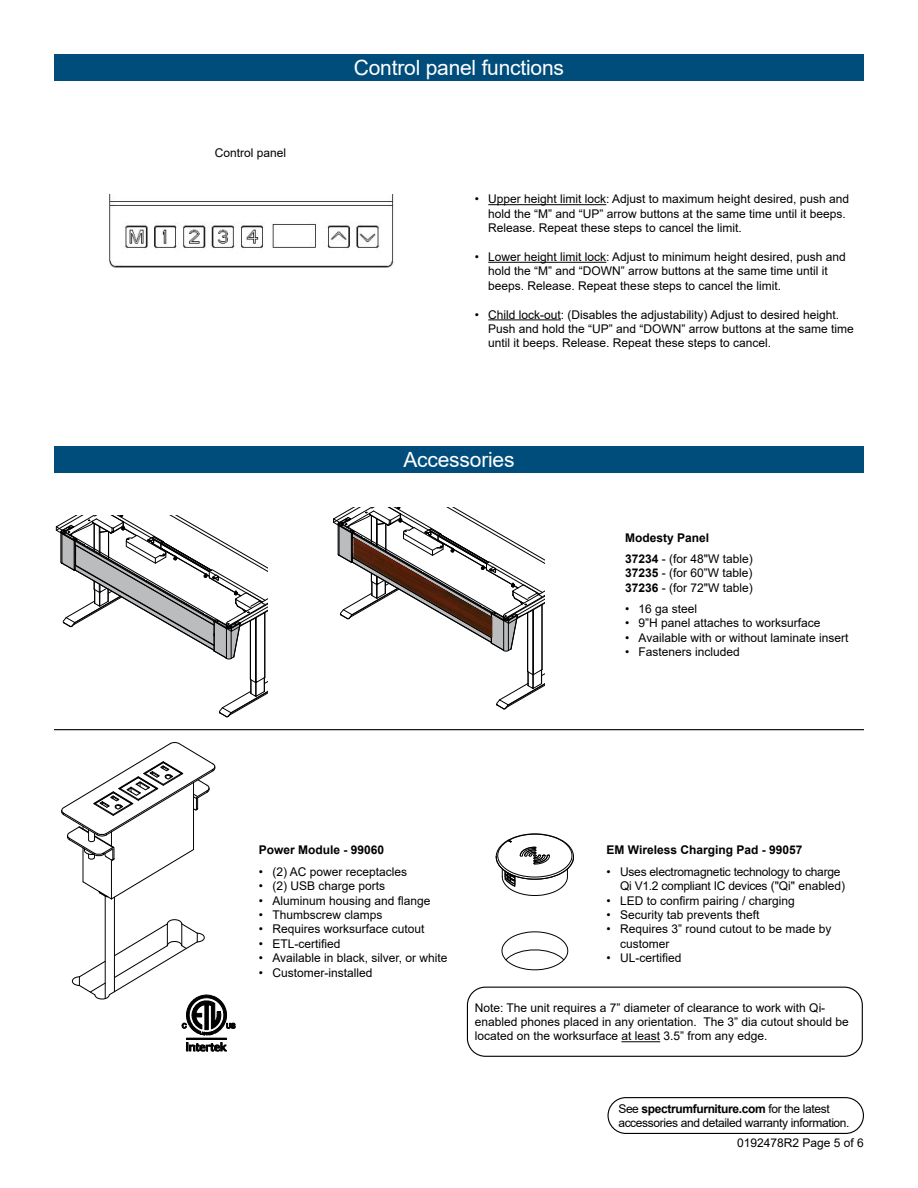
<style>
.page{position:relative;width:918px;height:1188px;background:#fff}
.page>*{position:absolute;margin:0;border:0;box-sizing:border-box;transform-origin:0 0}
.t1{font:21px "Arial";letter-spacing:-.01em;color:#fff}
.t2{font:12px/14.4px "Arial";color:#000}
.t3{font:12px/14.4px "Arial";letter-spacing:-.03em;color:#000}
.t4{font:700 12px/21.1px "Arial";color:#000}
.t5{font:12px/14.4px "Arial";letter-spacing:-.02em;color:#000}
.s1{font-weight:400}
.s2{font-weight:700}
</style>
<div class="page">
<svg style="left:61px;top:742px;width:155px;height:158px"></svg>
<hr style="left:105px;top:896px;width:1px;height:103px;background:#000">
<hr style="left:114px;top:897px;width:1px;height:95px;background:#000">
<svg style="left:333px;top:508px;width:211px;height:202px"></svg>
<svg style="left:55px;top:515px;width:213px;height:203px"></svg>
<div style="left:54px;top:446px;width:810px;height:27px;background:#004d7b"></div>
<img style="left:353px;top:537px;width:139px;height:101px">
<div style="left:608px;top:1097px;width:256px;height:37px;border:1px solid #000;border-radius:18px"></div>
<svg style="left:71px;top:918px;width:164px;height:118px"></svg>
<div style="left:186px;top:1038px;width:41px;height:1px;border:1px solid #000"></div>
<svg style="left:186px;top:1042px;width:41px;height:9px"></svg>
<hr style="left:54px;top:729px;width:810px;height:1px;background:#000">
<hr style="left:621px;top:1041px;width:39px;height:1px;background:#000">
<div style="left:467px;top:987px;width:396px;height:70px;border:1px solid #000;border-radius:18px"></div>
<svg style="left:501px;top:931px;width:67px;height:39px"></svg>
<svg style="left:496px;top:833px;width:78px;height:63px"></svg>
<div style="left:54px;top:54px;width:810px;height:27px;background:#004d7b"></div>
<img style="left:109px;top:195px;width:285px;height:73px">
<hr style="left:488px;top:204px;width:118px;height:1px;background:#000">
<hr style="left:488px;top:262px;width:118px;height:1px;background:#000">
<hr style="left:488px;top:319px;width:73px;height:1px;background:#000">
<p class="t2" style="left:215px;top:146px;width:73px">Control panel</p>
<h1 class="t1" style="left:354px;top:53px;width:212px">Control panel functions</h1>
<p class="t2" style="left:488px;top:192px;width:362px;text-indent:-14px">• Upper height limit lock: Adjust to maximum height desired, push and hold the “M” and “UP” arrow buttons at the same time until it beeps.<br>Release. Repeat these steps to cancel the limit.</p>
<p class="t2" style="left:488px;top:250px;width:359px;text-indent:-14px">• Lower height limit lock: Adjust to minimum height desired, push and hold the “M” and “DOWN” arrow buttons at the same time until it beeps. Release. Repeat these steps to cancel the limit.</p>
<p class="t2" style="left:488px;top:307px;width:367px;text-indent:-14px">• Child lock-out: (Disables the adjustability) Adjust to desired height.<br>Push and hold the “UP” and “DOWN” arrow buttons at the same time until it beeps. Release. Repeat these steps to cancel.</p>
<h1 class="t1" style="left:403px;top:445px;width:113px">Accessories</h1>
<p class="t4" style="left:625px;top:527px;width:129px">Modesty Panel<br>37234 <span class="s1">- (for 48"W table)</span></p>
<p class="t2" style="left:625px;top:566px;width:129px"><span class="s2">37235</span> - (for 60”W table)<br><span class="s2">37236</span> - (for 72"W table)</p>
<p class="t2" style="left:625px;top:601px;width:74px">• 16 ga steel</p>
<p class="t2" style="left:625px;top:616px;width:197px">• 9”H panel attaches to worksurface</p>
<p class="t2" style="left:625px;top:630px;width:225px">• Available with or without laminate insert</p>
<p class="t2" style="left:625px;top:644px;width:116px">• Fasteners included</p>
<p class="t4" style="left:259px;top:839px;width:127px">Power Module - 99060</p>
<p class="t2" style="left:259px;top:864px;width:150px">• (2) AC power receptacles</p>
<p class="t2" style="left:259px;top:879px;width:128px">• (2) USB charge ports</p>
<p class="t2" style="left:259px;top:893px;width:173px">• Aluminum housing and flange</p>
<p class="t2" style="left:259px;top:907px;width:125px">• Thumbscrew clamps</p>
<p class="t2" style="left:259px;top:922px;width:167px">• Requires worksurface cutout</p>
<p class="t2" style="left:259px;top:936px;width:83px">• ETL-certified</p>
<p class="t2" style="left:259px;top:951px;width:190px">• Available in black, silver, or white</p>
<p class="t2" style="left:259px;top:965px;width:115px">• Customer-installed</p>
<p class="t4" style="left:607px;top:839px;width:197px">EM Wireless Charging Pad - 99057</p>
<p class="t5" style="left:620px;top:864px;width:227px;text-indent:-14px">• Uses electromagnetic technology to charge<br>Qi V1.2 compliant IC devices ("Qi" enabled)</p>
<p class="t2" style="left:607px;top:893px;width:190px">• LED to confirm pairing / charging</p>
<p class="t2" style="left:607px;top:907px;width:154px">• Security tab prevents theft</p>
<p class="t2" style="left:620px;top:922px;width:213px;text-indent:-14px">• Requires 3” round cutout to be made by customer</p>
<p class="t2" style="left:607px;top:951px;width:76px">• UL-certified</p>
<p class="t2" style="left:475px;top:1000px;width:376px">Note: The unit requires a 7” diameter of clearance to work with Qi&shy;enabled phones placed in any orientation. The 3” dia cutout should be located on the worksurface at least 3.5” from any edge.</p>
<p class="t3" style="left:618px;top:1101px;width:233px">See <span class="s2">spectrumfurniture.com</span> for the latest accessories and detailed warranty information.</p>
<p class="t2" style="left:737px;top:1136px;width:128px">0192478R2 Page 5 of 6</p>
</div>
